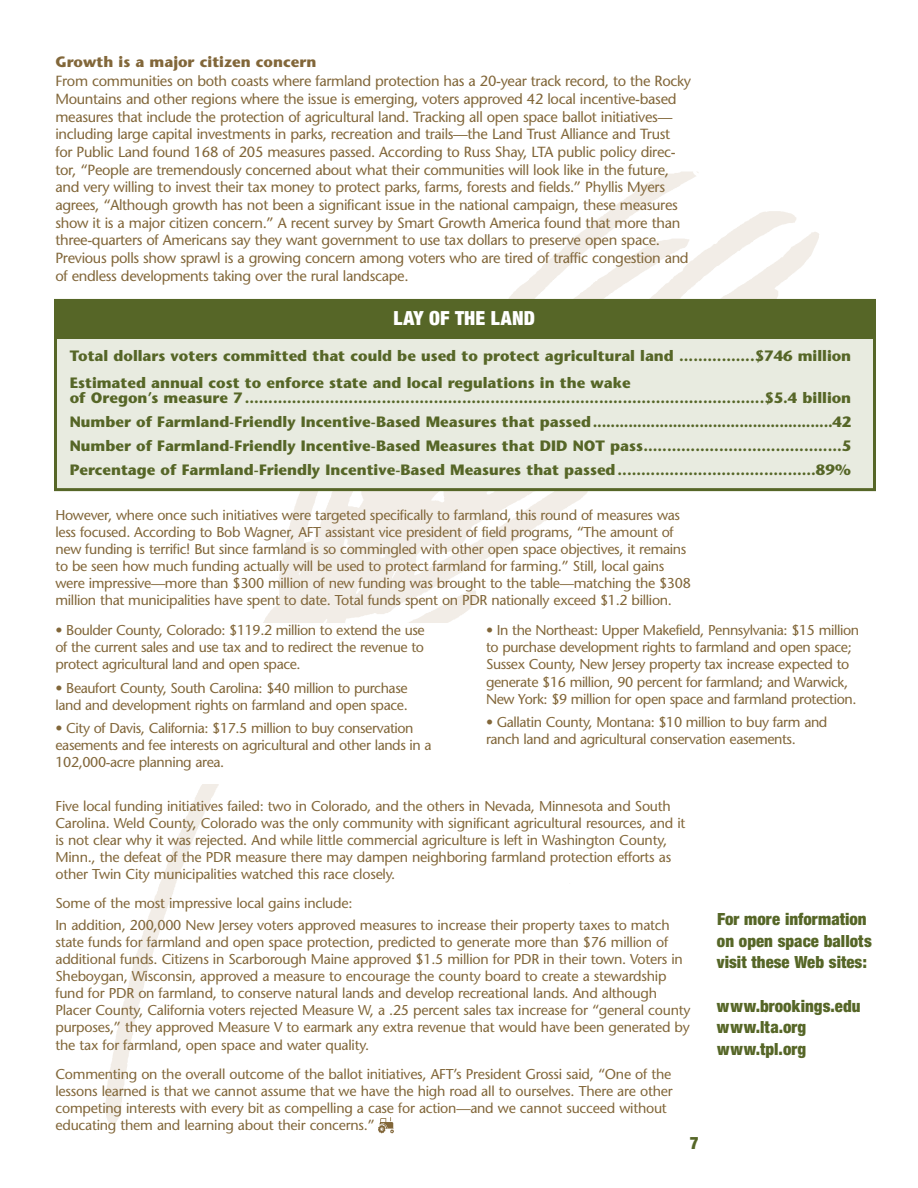
<style>
.page{position:relative;width:918px;height:1188px;background:#fff}
.page>*{position:absolute;margin:0;border:0;box-sizing:border-box;transform-origin:0 0}
.t1{font:20.85px "Sans Black Condensed DTC";color:#fff}
.t2{font:18px/21.6px "Sans Black Condensed DTC";color:#566627}
.t3{font:700 15px/24px "Stone Sans";color:#566627}
.t4{font:700 15px "Stone Sans";color:#82673a}
.t5{font:14.7px/17.7px "Stone Sans";letter-spacing:-.025em;color:#82673a}
.t6{font:14.25px/17.1px "Stone Sans";letter-spacing:-.015em;color:#82673a}
</style>
<div class="page">
<img style="left:71px;top:171px;width:769px;height:963px">
<img style="left:377px;top:1117px;width:17px;height:16px">
<div style="left:56px;top:300px;width:818px;height:190px;background:#e8ebe0"></div>
<div style="left:54px;top:299px;width:822px;height:192px;border:3px solid #566627"></div>
<div style="left:54px;top:299px;width:820px;height:40px;background:#566627"></div>
<div style="left:54px;top:623px;width:810px;height:161px;background:#fff"></div>
<p class="t4" style="left:55px;top:55px;width:262px">Growth is a major citizen concern</p>
<p class="t5" style="left:55px;top:74px;width:637px">From communities on both coasts where farmland protection has a 20-year track record, to the Rocky Mountains and other regions where the issue is emerging, voters approved 42 local incentive-based measures that include the protection of agricultural land. Tracking all open space ballot initiatives— including large capital investments in parks, recreation and trails—the Land Trust Alliance and Trust<br>for Public Land found 168 of 205 measures passed. According to Russ Shay, LTA public policy direc&shy;tor, “People are tremendously concerned about what their communities will look like in the future, and very willing to invest their tax money to protect parks, farms, forests and fields.” Phyllis Myers agrees, “Although growth has not been a significant issue in the national campaign, these measures show it is a major citizen concern.” A recent survey by Smart Growth America found that more than three-quarters of Americans say they want government to use tax dollars to preserve open space.<br>Previous polls show sprawl is a growing concern among voters who are tired of traffic congestion and of endless developments taking over the rural landscape.</p>
<h1 class="t1" style="left:394px;top:310px;width:143px">LAY OF THE LAND</h1>
<p class="t3" style="left:70px;top:344px;width:783px;line-height:27px">Total dollars voters committed that could be used to protect agricultural land ................$746 million<br>Estimated annual cost to enforce state and local regulations in the wake</p>
<p class="t3" style="left:70px;top:388px;width:783px;text-align:justify">of Oregon’s measure 7..............................................................................................................$5.4 billion Number of Farmland-Friendly Incentive-Based Measures that passed......................................................42<br>Number of Farmland-Friendly Incentive-Based Measures that DID NOT pass..........................................5<br>Percentage of Farmland-Friendly Incentive-Based Measures that passed..........................................89%</p>
<p class="t6" style="left:55px;top:508px;width:637px">However, where once such initiatives were targeted specifically to farmland, this round of measures was less focused. According to Bob Wagner, AFT assistant vice president of field programs, “The amount of new funding is terrific! But since farmland is so commingled with other open space objectives, it remains to be seen how much funding actually will be used to protect farmland for farming.” Still, local gains were impressive—more than $300 million of new funding was brought to the table—matching the $308 million that municipalities have spent to date. Total funds spent on PDR nationally exceed $1.2 billion.</p>
<p class="t6" style="left:56px;top:623px;width:371px;text-align:justify">• Boulder County, Colorado: $119.2 million to extend the use of the current sales and use tax and to redirect the revenue to protect agricultural land and open space.</p>
<p class="t6" style="left:56px;top:680px;width:354px">• Beaufort County, South Carolina: $40 million to purchase land and development rights on farmland and open space.</p>
<p class="t6" style="left:56px;top:721px;width:378px">• City of Davis, California: $17.5 million to buy conservation easements and fee interests on agricultural and other lands in a<br>102,000-acre planning area.</p>
<p class="t6" style="left:486px;top:623px;width:375px">• In the Northeast: Upper Makefield, Pennsylvania: $15 million to purchase development rights to farmland and open space; Sussex County, New Jersey property tax increase expected to generate $16 million, 90 percent for farmland; and Warwick, New York: $9 million for open space and farmland protection.</p>
<p class="t6" style="left:486px;top:715px;width:343px">• Gallatin County, Montana: $10 million to buy farm and ranch land and agricultural conservation easements.</p>
<p class="t6" style="left:55px;top:799px;width:632px">Five local funding initiatives failed: two in Colorado, and the others in Nevada, Minnesota and South Carolina. Weld County, Colorado was the only community with significant agricultural resources, and it is not clear why it was rejected. And while little commercial agriculture is left in Washington County, Minn., the defeat of the PDR measure there may dampen neighboring farmland protection efforts as other Twin City municipalities watched this race closely.</p>
<p class="t6" style="left:55px;top:894px;width:616px;line-height:21.6px">Some of the most impressive local gains include:<br>In addition, 200,000 New Jersey voters approved measures to increase their property taxes to match</p>
<p class="t6" style="left:55px;top:935px;width:637px">state funds for farmland and open space protection, predicted to generate more than $76 million of additional funds. Citizens in Scarborough Maine approved $1.5 million for PDR in their town. Voters in Sheboygan, Wisconsin, approved a measure to encourage the county board to create a stewardship fund for PDR on farmland, to conserve natural lands and develop recreational lands. And although Placer County, California voters rejected Measure W, a .25 percent sales tax increase for “general county purposes,” they approved Measure V to earmark any extra revenue that would have been generated by the tax for farmland, open space and water quality.</p>
<p class="t6" style="left:55px;top:1067px;width:619px">Commenting on the overall outcome of the ballot initiatives, AFT’s President Grossi said, “One of the lessons learned is that we cannot assume that we have the high road all to ourselves. There are other competing interests with every bit as compelling a case for action—and we cannot succeed without educating them and learning about their concerns.”</p>
<p class="t2" style="left:690px;top:1134px;width:10px">7</p>
<p class="t2" style="left:717px;top:910px;width:156px">For more information on open space ballots visit these Web sites:</p>
<p class="t2" style="left:717px;top:996px;width:145px">www.brookings.edu www.lta.org www.tpl.org</p>
</div>
